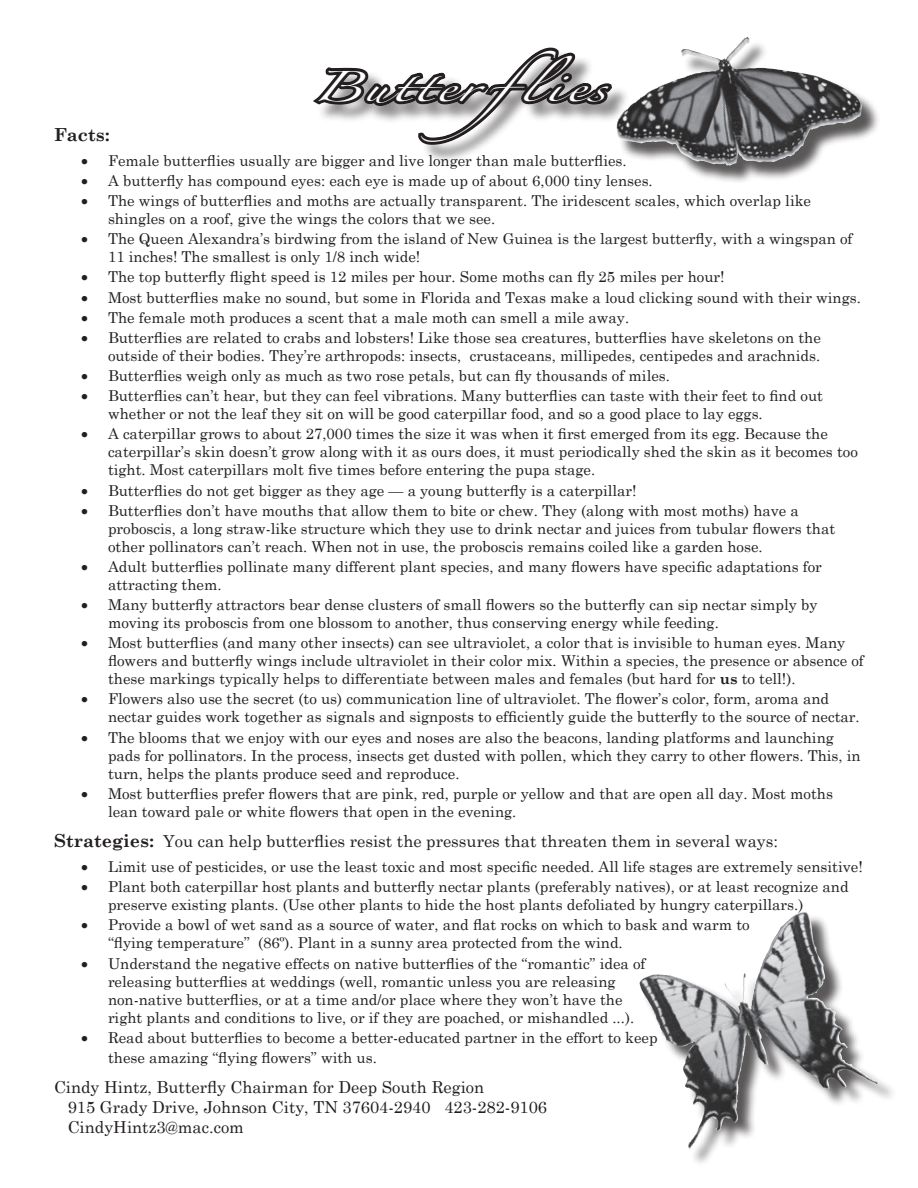
<style>
.page{position:relative;width:918px;height:1188px;background:#fff}
.page>*{position:absolute;margin:0;border:0;box-sizing:border-box;transform-origin:0 0}
.t1{font:27px "Zapfino";letter-spacing:.05em;color:#fff;scale:1.5 1}
.t2{font:700 18px "Century Schoolbook";color:#231f20}
.t3{font:16.5px/19.8px "Century Schoolbook";color:#231f20}
.t4{font:15px/18px "Century Schoolbook";color:#231f20}
.s1{font-weight:700}
.s2{font-weight:700;font-size:18px}
</style>
<div class="page">
<div style="left:641px;top:913px;width:255px;height:254px;background:#231f20;opacity:.75"></div>
<img style="left:639px;top:913px;width:161px;height:237px">
<div style="left:618px;top:39px;width:262px;height:144px;background:#231f20;opacity:.75"></div>
<img style="left:618px;top:37px;width:245px;height:129px">
<div style="left:315px;top:50px;width:314px;height:113px;background:#231f20;opacity:.51"></div>
<svg style="left:313px;top:47px;width:304px;height:102px"></svg>
<h1 class="t1" style="left:312px;top:76px;width:208px">Butter flies</h1>
<p class="t2" style="left:54px;top:124px;width:57px">Facts:</p>
<p class="t4" style="left:81px;top:151px;width:547px">• Female butterflies usually are bigger and live longer than male butterflies.</p>
<p class="t4" style="left:81px;top:171px;width:573px">• A butterfly has compound eyes: each eye is made up of about 6,000 tiny lenses.</p>
<p class="t4" style="left:108px;top:191px;width:705px;text-indent:-27px">• The wings of butterflies and moths are actually transparent. The iridescent scales, which overlap like shingles on a roof, give the wings the colors that we see.</p>
<p class="t4" style="left:108px;top:230px;width:746px;text-indent:-27px">• The Queen Alexandra’s birdwing from the island of New Guinea is the largest butterfly, with a wingspan of<br>11 inches! The smallest is only 1/8 inch wide!</p>
<p class="t4" style="left:81px;top:268px;width:645px">• The top butterfly flight speed is 12 miles per hour. Some moths can fly 25 miles per hour!</p>
<p class="t4" style="left:81px;top:288px;width:781px">• Most butterflies make no sound, but some in Florida and Texas make a loud clicking sound with their wings.</p>
<p class="t4" style="left:81px;top:308px;width:550px">• The female moth produces a scent that a male moth can smell a mile away.</p>
<p class="t4" style="left:81px;top:328px;width:741px;text-align:right">• Butterflies are related to crabs and lobsters! Like those sea creatures, butterflies have skeletons on the outside of their bodies. They’re arthropods: insects, crustaceans, millipedes, centipedes and arachnids.</p>
<p class="t4" style="left:81px;top:366px;width:591px">• Butterflies weigh only as much as two rose petals, but can fly thousands of miles.</p>
<p class="t4" style="left:108px;top:387px;width:717px;text-indent:-27px">• Butterflies can’t hear, but they can feel vibrations. Many butterflies can taste with their feet to find out whether or not the leaf they sit on will be good caterpillar food, and so a good place to lay eggs.</p>
<p class="t4" style="left:108px;top:425px;width:751px;text-indent:-27px">• A caterpillar grows to about 27,000 times the size it was when it first emerged from its egg. Because the caterpillar’s skin doesn’t grow along with it as ours does, it must periodically shed the skin as it becomes too tight. Most caterpillars molt five times before entering the pupa stage.</p>
<p class="t4" style="left:81px;top:481px;width:557px">• Butterflies do not get bigger as they age — a young butterfly is a caterpillar!</p>
<p class="t4" style="left:108px;top:501px;width:729px;text-indent:-27px">• Butterflies don’t have mouths that allow them to bite or chew. They (along with most moths) have a proboscis, a long straw-like structure which they use to drink nectar and juices from tubular flowers that other pollinators can’t reach. When not in use, the proboscis remains coiled like a garden hose.</p>
<p class="t4" style="left:108px;top:557px;width:715px;text-indent:-27px">• Adult butterflies pollinate many different plant species, and many flowers have specific adaptations for attracting them.</p>
<p class="t4" style="left:108px;top:595px;width:711px;text-indent:-27px">• Many butterfly attractors bear dense clusters of small flowers so the butterfly can sip nectar simply by moving its proboscis from one blossom to another, thus conserving energy while feeding.</p>
<p class="t4" style="left:108px;top:633px;width:757px;text-indent:-27px">• Most butterflies (and many other insects) can see ultraviolet, a color that is invisible to human eyes. Many flowers and butterfly wings include ultraviolet in their color mix. Within a species, the presence or absence of these markings typically helps to differentiate between males and females (but hard for <span class="s1">us</span> to tell!).</p>
<p class="t4" style="left:108px;top:690px;width:753px;text-indent:-27px">• Flowers also use the secret (to us) communication line of ultraviolet. The flower’s color, form, aroma and nectar guides work together as signals and signposts to efficiently guide the butterfly to the source of nectar.</p>
<p class="t4" style="left:108px;top:728px;width:754px;text-indent:-27px">• The blooms that we enjoy with our eyes and noses are also the beacons, landing platforms and launching pads for pollinators. In the process, insects get dusted with pollen, which they carry to other flowers. This, in turn, helps the plants produce seed and reproduce.</p>
<p class="t4" style="left:108px;top:784px;width:727px;text-indent:-27px">• Most butterflies prefer flowers that are pink, red, purple or yellow and that are open all day. Most moths lean toward pale or white flowers that open in the evening.</p>
<p class="t3" style="left:54px;top:831px;width:726px"><span class="s2">Strategies:</span> You can help butterflies resist the pressures that threaten them in several ways:</p>
<p class="t4" style="left:81px;top:857px;width:783px">• Limit use of pesticides, or use the least toxic and most specific needed. All life stages are extremely sensitive!</p>
<p class="t4" style="left:108px;top:877px;width:742px;text-indent:-27px">• Plant both caterpillar host plants and butterfly nectar plants (preferably natives), or at least recognize and preserve existing plants. (Use other plants to hide the host plants defoliated by hungry caterpillars.)</p>
<p class="t4" style="left:108px;top:916px;width:643px;text-indent:-27px">• Provide a bowl of wet sand as a source of water, and flat rocks on which to bask and warm to “flying temperature” (86º). Plant in a sunny area protected from the wind.</p>
<p class="t4" style="left:108px;top:954px;width:539px;text-indent:-27px">• Understand the negative effects on native butterflies of the “romantic” idea of releasing butterflies at weddings (well, romantic unless you are releasing non-native butterflies, or at a time and/or place where they won’t have the right plants and conditions to live, or if they are poached, or mishandled ...).</p>
<p class="t4" style="left:108px;top:1027px;width:551px;line-height:19.8px;text-indent:-27px">• Read about butterflies to become a better-educated partner in the effort to keep these amazing “flying flowers” with us.</p>
<p class="t3" style="left:68px;top:1077px;width:481px;text-indent:-14px">Cindy Hintz, Butterfly Chairman for Deep South Region<br>915 Grady Drive, Johnson City, TN 37604-2940 423-282-9106<br>CindyHintz3@mac.com</p>
</div>
